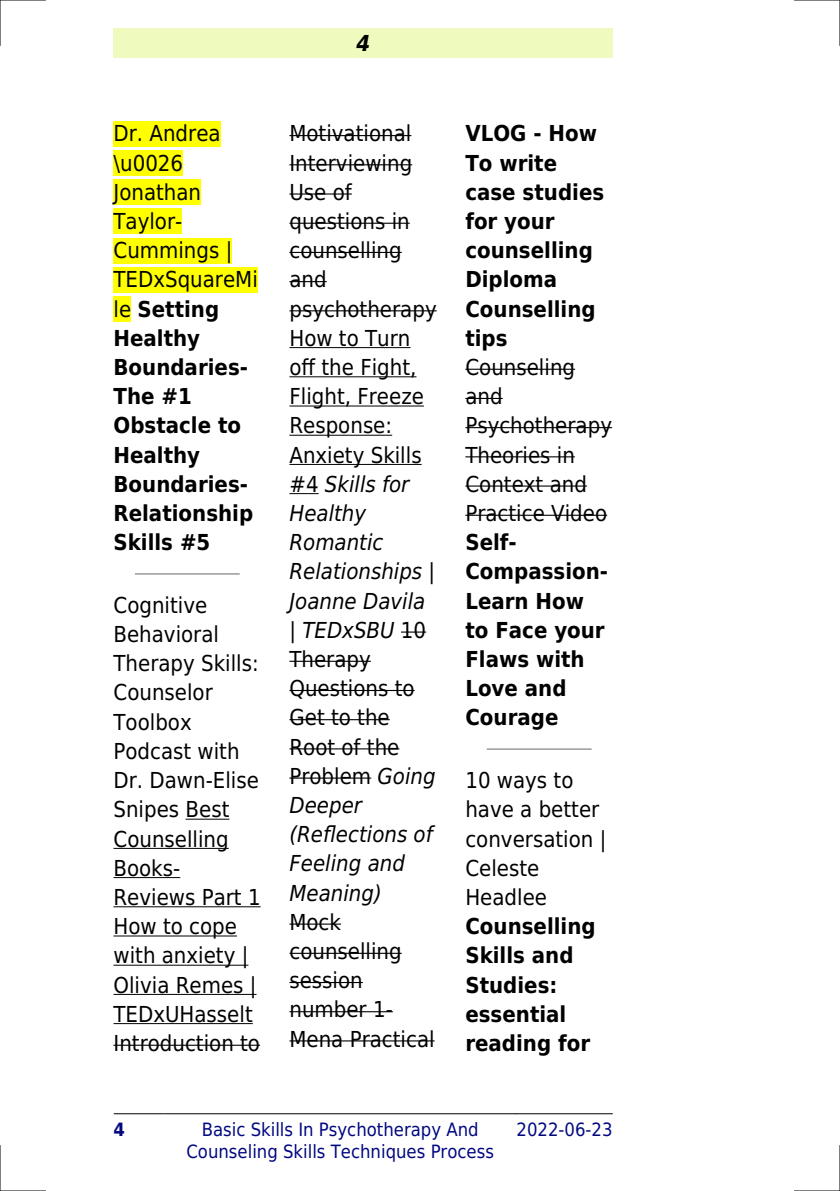
<style>
.page{position:relative;width:840px;height:1191px;background:#fff}
.page>*{position:absolute;margin:0;border:0;box-sizing:border-box;transform-origin:0 0}
.t1{font:22px/29.2px "DejaVu Sans Condensed";color:#000}
.t2{font:700 22px/29.2px "DejaVu Sans Condensed";color:#000}
.t3{font:italic 700 22px "DejaVu Sans Condensed";color:#000}
.t4{font:18.4px/22px "DejaVu Sans Condensed";color:#000880;text-align:center}
.t5{font:700 18.4px "DejaVu Sans Condensed";color:#000880}
.s1{font-weight:400}
.s2{font-style:italic}
</style>
<div class="page">
<div style="left:113px;top:28px;width:499px;height:30px;background:#effbbe"></div>
<hr style="left:114px;top:1113px;width:49px;height:1px;background:#000">
<hr style="left:164px;top:1113px;width:352px;height:1px;background:#000">
<hr style="left:516px;top:1113px;width:96px;height:1px;background:#000">
<div style="left:113px;top:121px;width:107px;height:25px;background:#ff0"></div>
<div style="left:113px;top:150px;width:70px;height:26px;background:#ff0"></div>
<div style="left:113px;top:179px;width:88px;height:26px;background:#ff0"></div>
<div style="left:113px;top:208px;width:69px;height:26px;background:#ff0"></div>
<div style="left:113px;top:238px;width:119px;height:25px;background:#ff0"></div>
<div style="left:113px;top:267px;width:145px;height:25px;background:#ff0"></div>
<div style="left:113px;top:296px;width:18px;height:26px;background:#ff0"></div>
<hr style="left:135px;top:573px;width:104px;height:1px;background:#999">
<hr style="left:185px;top:818px;width:44px;height:1px;background:#000">
<hr style="left:113px;top:848px;width:115px;height:1px;background:#000">
<hr style="left:113px;top:877px;width:67px;height:1px;background:#000">
<hr style="left:113px;top:906px;width:147px;height:1px;background:#000">
<hr style="left:113px;top:935px;width:124px;height:1px;background:#000">
<hr style="left:113px;top:964px;width:135px;height:1px;background:#000">
<hr style="left:113px;top:994px;width:143px;height:1px;background:#000">
<hr style="left:113px;top:1023px;width:140px;height:1px;background:#000">
<hr style="left:113px;top:1044px;width:147px;height:1px;background:#000">
<hr style="left:289px;top:135px;width:122px;height:1px;background:#000">
<hr style="left:289px;top:164px;width:123px;height:1px;background:#000">
<hr style="left:289px;top:193px;width:62px;height:2px;background:#000">
<hr style="left:289px;top:223px;width:120px;height:1px;background:#000">
<hr style="left:289px;top:252px;width:112px;height:1px;background:#000">
<hr style="left:289px;top:281px;width:37px;height:1px;background:#000">
<hr style="left:289px;top:310px;width:147px;height:1px;background:#000">
<hr style="left:289px;top:347px;width:121px;height:1px;background:#000">
<hr style="left:289px;top:376px;width:127px;height:1px;background:#000">
<hr style="left:289px;top:405px;width:134px;height:1px;background:#000">
<hr style="left:289px;top:435px;width:103px;height:1px;background:#000">
<hr style="left:289px;top:464px;width:132px;height:1px;background:#000">
<svg style="left:289px;top:493px;width:29px;height:1px"></svg>
<svg style="left:401px;top:631px;width:25px;height:1px"></svg>
<hr style="left:289px;top:660px;width:81px;height:2px;background:#000">
<hr style="left:289px;top:690px;width:125px;height:1px;background:#000">
<hr style="left:289px;top:719px;width:100px;height:1px;background:#000">
<hr style="left:289px;top:748px;width:110px;height:1px;background:#000">
<hr style="left:289px;top:777px;width:82px;height:1px;background:#000">
<hr style="left:289px;top:923px;width:52px;height:1px;background:#000">
<hr style="left:289px;top:952px;width:112px;height:2px;background:#000">
<hr style="left:289px;top:982px;width:73px;height:1px;background:#000">
<hr style="left:289px;top:1011px;width:103px;height:1px;background:#000">
<hr style="left:289px;top:1040px;width:145px;height:1px;background:#000">
<hr style="left:465px;top:369px;width:109px;height:1px;background:#000">
<hr style="left:465px;top:398px;width:37px;height:1px;background:#000">
<hr style="left:465px;top:427px;width:146px;height:1px;background:#000">
<hr style="left:465px;top:456px;width:109px;height:1px;background:#000">
<hr style="left:465px;top:485px;width:121px;height:1px;background:#000">
<hr style="left:465px;top:515px;width:141px;height:1px;background:#000">
<hr style="left:487px;top:748px;width:103px;height:2px;background:#999">
<hr style="left:0;top:0;width:45px;height:1px;background:#000">
<hr style="left:794px;top:0;width:45px;height:1px;background:#000">
<hr style="left:0;top:1190px;width:45px;height:1px;background:#000">
<hr style="left:794px;top:1190px;width:45px;height:1px;background:#000">
<hr style="left:0;top:0;width:1px;height:45px;background:#000">
<hr style="left:0;top:1145px;width:1px;height:46px;background:#000">
<hr style="left:839px;top:0;width:1px;height:45px;background:#000">
<hr style="left:839px;top:1145px;width:1px;height:46px;background:#000">
<p class="t3" style="left:356px;top:30px;width:15px">4</p>
<p class="t2" style="left:113px;top:119px;width:146px"><span class="s1">Dr. Andrea \u0026<br>Jonathan<br>Taylor-<br>Cummings |<br>TEDxSquareMi le</span> Setting<br>Healthy<br>Boundaries-<br>The #1<br>Obstacle to<br>Healthy<br>Boundaries-<br>Relationship<br>Skills #5</p>
<p class="t1" style="left:113px;top:590px;width:148px">Cognitive<br>Behavioral<br>Therapy Skills:<br>Counselor<br>Toolbox<br>Podcast with<br>Dr. Dawn-Elise<br>Snipes Best<br>Counselling<br>Books-<br>Reviews Part 1<br>How to cope with anxiety |<br>Olivia Remes |<br>TEDxUHasselt<br>Introduction to</p>
<p class="t1" style="left:289px;top:119px;width:149px">Motivational<br>Interviewing<br>Use of questions in counselling and psychotherapy<br>How to Turn off the Fight,<br>Flight, Freeze<br>Response:<br>Anxiety Skills #4 <span class="s2">Skills for<br>Healthy<br>Romantic<br>Relationships |<br>Joanne Davila | TEDxSBU</span> 10<br>Therapy<br>Questions to<br>Get to the<br>Root of the<br>Problem <span class="s2">Going<br>Deeper (Reflections of<br>Feeling and<br>Meaning)</span></p>
<p class="t1" style="left:289px;top:907px;width:147px">Mock counselling session number 1-<br>Mena Practical</p>
<p class="t2" style="left:465px;top:119px;width:140px">VLOG - How<br>To write case studies for your counselling<br>Diploma<br>Counselling tips</p>
<p class="t1" style="left:465px;top:353px;width:148px">Counseling and<br>Psychotherapy<br>Theories in<br>Context and<br>Practice Video</p>
<p class="t2" style="left:465px;top:528px;width:144px">Self-<br>Compassion-<br>Learn How to Face your<br>Flaws with<br>Love and<br>Courage</p>
<p class="t1" style="left:465px;top:766px;width:142px">10 ways to have a better conversation |<br>Celeste<br>Headlee</p>
<p class="t2" style="left:465px;top:912px;width:132px">Counselling<br>Skills and<br>Studies: essential reading for</p>
<p class="t5" style="left:113px;top:1118px;width:13px">4</p>
<p class="t4" style="left:186px;top:1118px;width:309px">Basic Skills In Psychotherapy And<br>Counseling Skills Techniques Process</p>
<p class="t4" style="left:516px;top:1118px;width:97px">2022-06-23</p>
</div>
